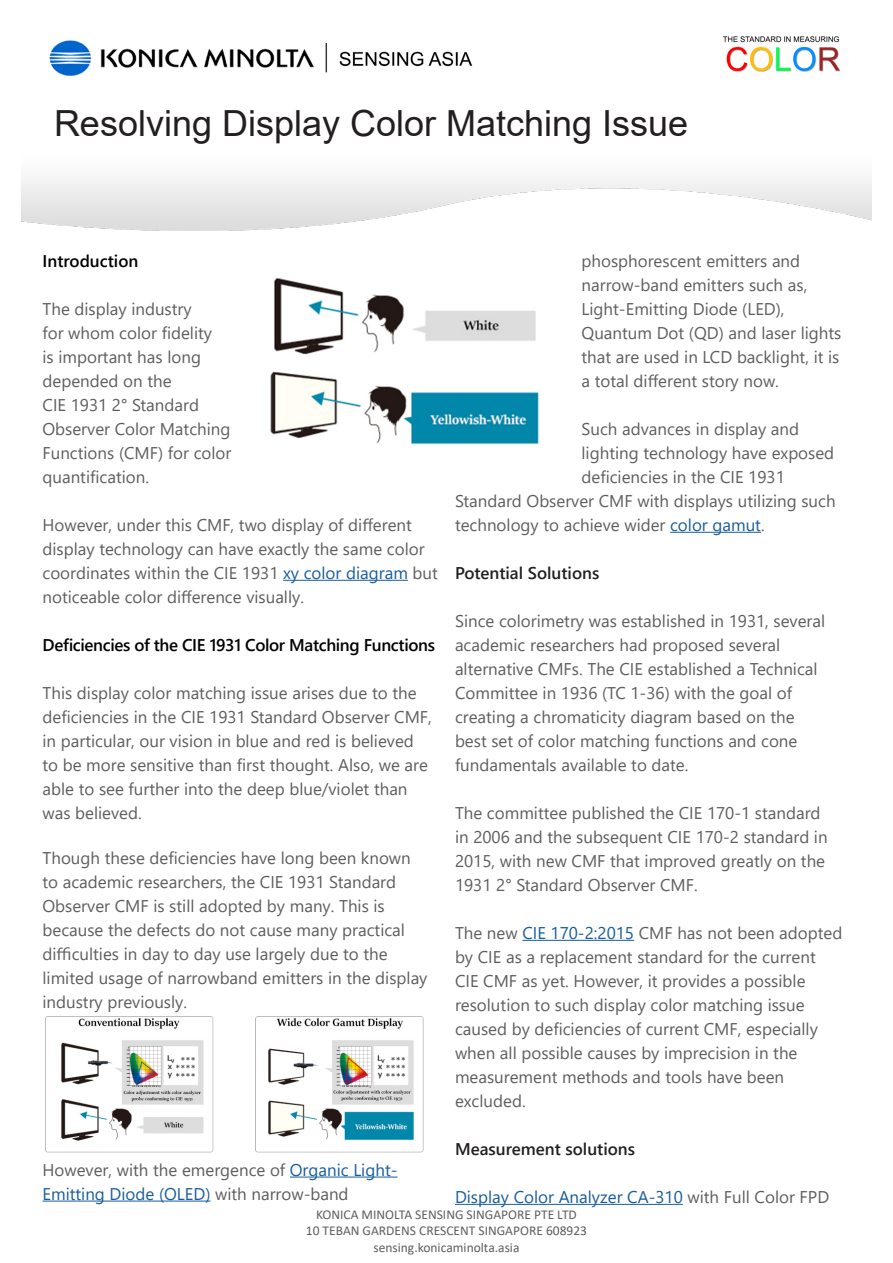
<style>
.page{position:relative;width:893px;height:1263px;background:#fff}
.page>*{position:absolute;margin:0;border:0;box-sizing:border-box;transform-origin:0 0}
.t1{font:36px "Arial";color:#231f20}
.t2{font:16.95px/24px "Segoe UI";color:#5f5e5e}
.t3{font:600 16.95px "Segoe UI";letter-spacing:-.02em;color:#000}
.t4{font:16.95px "Segoe UI";color:#175d9e}
.t5{font:600 16.95px "Segoe UI";color:#231f20}
.t6{font:600 16.95px "Segoe UI";color:#000}
.t7{font:13.5px "Calibri";color:#5f5e5e}
.s1{color:#175d9e}
.s2{color:#5f5e5e}
</style>
<div class="page">
<img style="left:21px;top:36px;width:851px;height:195px">
<hr style="left:670px;top:532px;width:91px;height:1px;background:#175d9e">
<hr style="left:522px;top:940px;width:112px;height:1px;background:#175d9e">
<hr style="left:455px;top:1204px;width:228px;height:1px;background:#175d9e">
<hr style="left:283px;top:580px;width:125px;height:1px;background:#175d9e">
<hr style="left:290px;top:1176px;width:107px;height:1px;background:#175d9e">
<hr style="left:43px;top:1200px;width:167px;height:1px;background:#175d9e">
<img style="left:270px;top:278px;width:269px;height:167px">
<img style="left:45px;top:1016px;width:379px;height:137px">
<p class="t1" style="left:54px;top:98px;width:636px">Resolving Display Color Matching Issue</p>
<p class="t6" style="left:43px;top:245px;width:97px">Introduction</p>
<p class="t2" style="left:43px;top:295px;width:190px">The display industry<br>for whom color fidelity<br>is important has long depended on the<br>CIE 1931 2° Standard<br>Observer Color Matching<br>Functions (CMF) for color quantification.</p>
<p class="t2" style="left:43px;top:511px;width:397px">However, under this CMF, two display of different display technology can have exactly the same color coordinates within the CIE 1931 <span class="s1">xy color diagram</span> but noticeable color difference visually.</p>
<p class="t3" style="left:43px;top:629px;width:394px">Deficiencies of the CIE 1931 Color Matching Functions</p>
<p class="t2" style="left:43px;top:679px;width:391px">This display color matching issue arises due to the deficiencies in the CIE 1931 Standard Observer CMF, in particular, our vision in blue and red is believed to be more sensitive than first thought. Also, we are able to see further into the deep blue/violet than was believed.</p>
<p class="t2" style="left:43px;top:844px;width:386px">Though these deficiencies have long been known to academic researchers, the CIE 1931 Standard Observer CMF is still adopted by many. This is because the defects do not cause many practical difficulties in day to day use largely due to the limited usage of narrowband emitters in the display industry previously.</p>
<p class="t2" style="left:43px;top:1156px;width:356px">However, with the emergence of <span class="s1">Organic Light-<br>Emitting Diode (OLED)</span> with narrow-band</p>
<p class="t2" style="left:582px;top:247px;width:261px">phosphorescent emitters and narrow-band emitters such as,<br>Light-Emitting Diode (LED),<br>Quantum Dot (QD) and laser lights that are used in LCD backlight, it is a total different story now.</p>
<p class="t2" style="left:582px;top:415px;width:219px">Such advances in display and</p>
<p class="t2" style="left:582px;top:439px;width:254px">lighting technology have exposed</p>
<p class="t2" style="left:582px;top:463px;width:205px">deficiencies in the CIE 1931</p>
<p class="t2" style="left:455px;top:487px;width:382px">Standard Observer CMF with displays utilizing such</p>
<p class="t2" style="left:455px;top:511px;width:311px">technology to achieve wider <span class="s1">color gamut</span>.</p>
<p class="t5" style="left:455px;top:557px;width:146px">Potential Solutions</p>
<p class="t2" style="left:455px;top:607px;width:372px">Since colorimetry was established in 1931, several academic researchers had proposed several alternative CMFs. The CIE established a Technical Committee in 1936 (TC 1-36) with the goal of creating a chromaticity diagram based on the best set of color matching functions and cone fundamentals available to date.</p>
<p class="t2" style="left:455px;top:799px;width:374px">The committee published the CIE 170-1 standard in 2006 and the subsequent CIE 170-2 standard in 2015, with new CMF that improved greatly on the 1931 2° Standard Observer CMF.</p>
<p class="t2" style="left:455px;top:919px;width:389px">The new <span class="s1">CIE 170-2:2015</span> CMF has not been adopted by CIE as a replacement standard for the current CIE CMF as yet. However, it provides a possible resolution to such display color matching issue caused by deficiencies of current CMF, especially when all possible causes by imprecision in the measurement methods and tools have been excluded.</p>
<p class="t5" style="left:455px;top:1133px;width:182px">Measurement solutions</p>
<p class="t4" style="left:455px;top:1181px;width:376px">Display Color Analyzer CA-310 <span class="s2">with Full Color FPD</span></p>
<p class="t7" style="left:316px;top:1205px;width:262px">KONICA MINOLTA SENSING SINGAPORE PTE LTD</p>
<p class="t7" style="left:306px;top:1221px;width:283px">10 TEBAN GARDENS CRESCENT SINGAPORE 608923</p>
<p class="t7" style="left:373px;top:1238px;width:148px">sensing.konicaminolta.asia</p>
</div>
